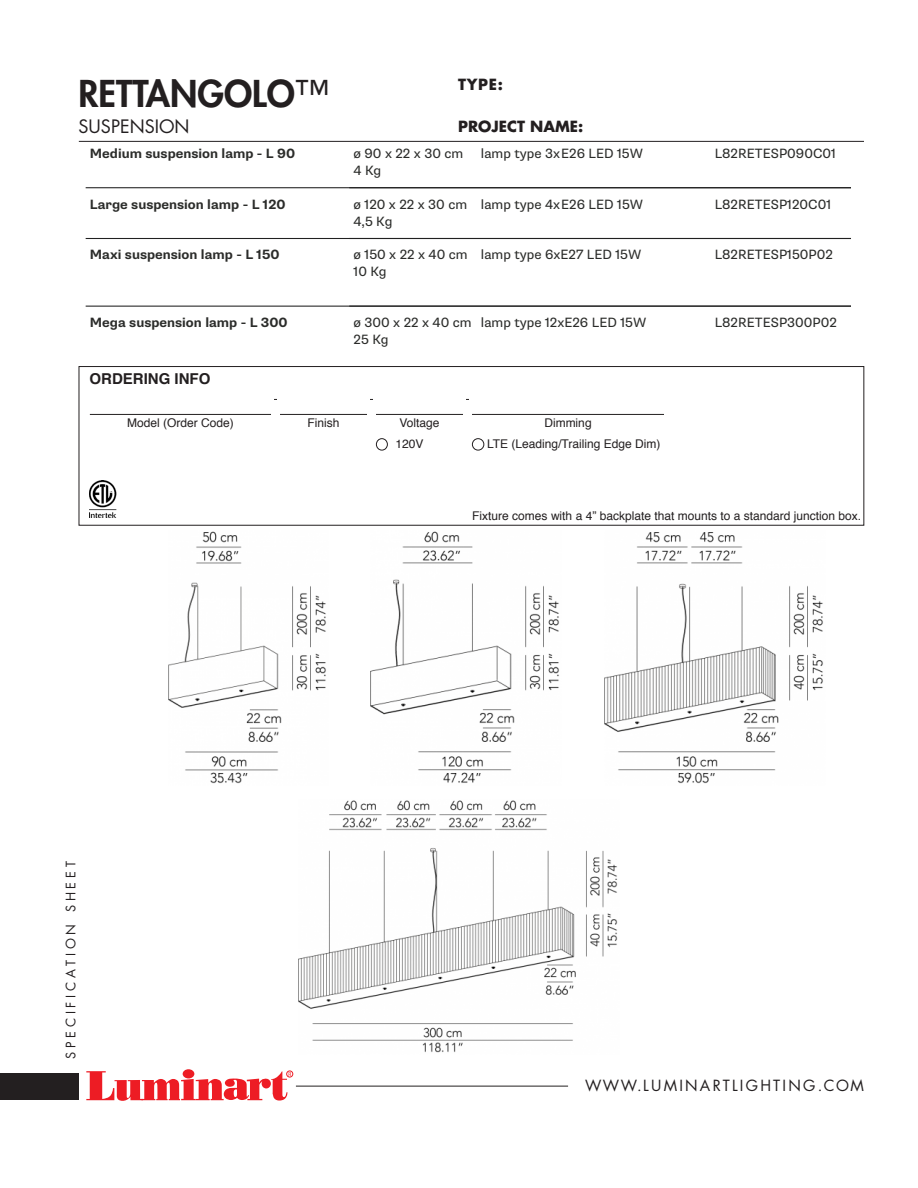
<style>
.page{position:relative;width:918px;height:1188px;background:#fff}
.page>*{position:absolute;margin:0;border:0;box-sizing:border-box;transform-origin:0 0}
.t1{font:800 36px "Futura Std";color:#231f20}
.t2{font:18px "Futura Std";color:#231f20}
.t3{font:15px "Futura Std";letter-spacing:.15em;color:#231f20}
.t4{font:15px "Supria Sans";color:#2b2c2a}
.t5{font:700 15px "Futura Std";color:#231f20}
.t6{font:700 15px "Helvetica";color:#231f20}
.t7{font:13.5px "Supria Sans";color:#2b2c2a}
.t8{font:700 13.5px "Supria Sans";color:#2b2c2a}
.t9{font:12.75px "Futura Std";letter-spacing:.3em;color:#231f20}
.t10{font:12px "Helvetica";color:#231f20}
.s1{font-weight:500}
</style>
<div class="page">
<div style="left:0;top:1073px;width:79px;height:27px;background:#231f20"></div>
<hr style="left:296px;top:1086px;width:272px;height:1px;background:#231f20">
<svg style="left:183px;top:1069px;width:11px;height:9px"></svg>
<svg style="left:86px;top:1071px;width:207px;height:30px"></svg>
<hr style="left:79px;top:141px;width:785px;height:1px;background:#231f20">
<hr style="left:86px;top:187px;width:765px;height:1px;background:#202020">
<hr style="left:86px;top:238px;width:765px;height:1px;background:#202020">
<hr style="left:86px;top:306px;width:765px;height:1px;background:#202020">
<img style="left:168px;top:531px;width:158px;height:253px">
<img style="left:371px;top:531px;width:188px;height:252px">
<img style="left:604px;top:532px;width:219px;height:252px">
<img style="left:298px;top:800px;width:320px;height:253px">
<div style="left:79px;top:366px;width:785px;height:159px;border:1px solid #231f20"></div>
<hr style="left:90px;top:414px;width:181px;height:1px;background:#231f20">
<hr style="left:472px;top:414px;width:192px;height:1px;background:#231f20">
<hr style="left:280px;top:414px;width:87px;height:1px;background:#231f20">
<hr style="left:376px;top:414px;width:87px;height:1px;background:#231f20">
<div style="left:376px;top:438px;width:12px;height:12px;border:1px solid #231f20;border-radius:50%"></div>
<div style="left:472px;top:438px;width:12px;height:12px;border:1px solid #231f20;border-radius:50%"></div>
<img style="left:90px;top:481px;width:26px;height:37px">
<p class="t1" style="left:79px;top:71px;width:252px">RETTANGOLO<span class="s1">™</span></p>
<p class="t2" style="left:79px;top:115px;width:113px">SUSPENSION</p>
<p class="t4" style="left:90px;top:81px;width:195px">design: Modoluce R&amp;D 2005</p>
<p class="t5" style="left:458px;top:75px;width:47px">TYPE:</p>
<p class="t5" style="left:458px;top:117px;width:127px">PROJECT NAME:</p>
<p class="t7" style="left:481px;top:145px;width:164px">lamp type 3xE26 LED 15W</p>
<p class="t8" style="left:90px;top:145px;width:207px">Medium suspension lamp - L 90</p>
<p class="t7" style="left:354px;top:145px;width:111px">ø 90 x 22 x 30 cm</p>
<p class="t7" style="left:715px;top:145px;width:123px">L82RETESP090C01</p>
<p class="t7" style="left:354px;top:162px;width:29px">4 Kg</p>
<p class="t8" style="left:90px;top:196px;width:197px">Large suspension lamp - L 120</p>
<p class="t7" style="left:354px;top:196px;width:115px">ø 120 x 22 x 30 cm</p>
<p class="t7" style="left:715px;top:196px;width:118px">L82RETESP120C01</p>
<p class="t7" style="left:354px;top:213px;width:40px">4,5 Kg</p>
<p class="t7" style="left:481px;top:196px;width:164px">lamp type 4xE26 LED 15W</p>
<p class="t7" style="left:481px;top:246px;width:162px">lamp type 6xE27 LED 15W</p>
<p class="t8" style="left:90px;top:247px;width:191px">Maxi suspension lamp - L 150</p>
<p class="t7" style="left:354px;top:247px;width:116px">ø 150 x 22 x 40 cm</p>
<p class="t7" style="left:715px;top:247px;width:120px">L82RETESP150P02</p>
<p class="t7" style="left:354px;top:264px;width:35px">10 Kg</p>
<p class="t7" style="left:481px;top:314px;width:167px">lamp type 12xE26 LED 15W</p>
<p class="t8" style="left:90px;top:314px;width:199px">Mega suspension lamp - L 300</p>
<p class="t7" style="left:354px;top:314px;width:120px">ø 300 x 22 x 40 cm</p>
<p class="t7" style="left:715px;top:314px;width:124px">L82RETESP300P02</p>
<p class="t7" style="left:354px;top:331px;width:37px">25 Kg</p>
<p class="t6" style="left:90px;top:367px;width:122px">ORDERING INFO</p>
<p class="t10" style="left:127px;top:414px;width:108px">Model (Order Code)</p>
<p class="t10" style="left:308px;top:414px;width:34px">Finish</p>
<p class="t10" style="left:399px;top:414px;width:42px">Voltage</p>
<p class="t10" style="left:396px;top:435px;width:30px">120V</p>
<p class="t10" style="left:544px;top:414px;width:49px">Dimming</p>
<p class="t10" style="left:487px;top:435px;width:175px">LTE (Leading/Trailing Edge Dim)</p>
<p class="t10" style="left:472px;top:506px;width:390px">Fixture comes with a 4” backplate that mounts to a standard junction box.</p>
<p class="t9" style="left:63px;top:1059px;width:199px;rotate:-90deg">SPECIFICATION SHEET</p>
<p class="t3" style="left:585px;top:1076px;width:280px">WWW.LUMINARTLIGHTING.COM</p>
</div>
